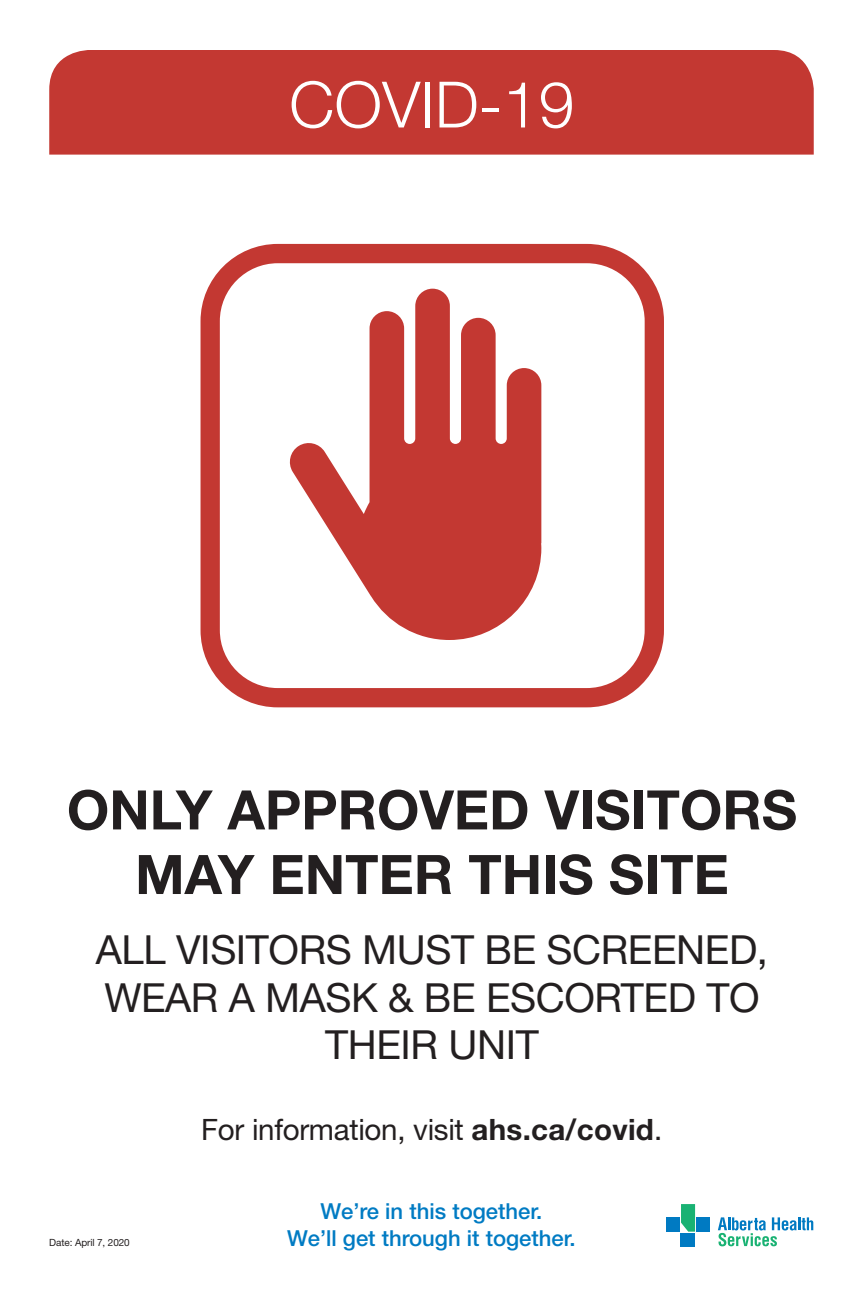
<style>
.page{position:relative;width:864px;height:1296px;background:#fff}
.page>*{position:absolute;margin:0;border:0;box-sizing:border-box;transform-origin:0 0}
.t1{font:300 64.05px "Helvetica Neue LT Std";letter-spacing:.005em;color:#fff}
.t2{font:700 54.55px/64.6px "Helvetica Neue LT Std";color:#231f20;text-align:center}
.t3{font:40.2px/47.4px "Helvetica Neue LT Std";letter-spacing:-.01em;color:#231f20;text-align:center}
.t4{font:29.5px "Helvetica Neue LT Std";letter-spacing:-.01em;color:#231f20}
.t5{font:500 22.1px/26.5px "Helvetica Neue LT Std";color:#007bc3;text-align:center}
.t6{font:9.95px "Helvetica Neue LT Std";letter-spacing:-.01em;color:#231f20}
.s1{font-weight:700}
</style>
<div class="page">
<div style="left:49px;top:50px;width:765px;height:105px;background:#c33832"></div>
<svg style="left:201px;top:244px;width:463px;height:463px"></svg>
<svg style="left:287px;top:289px;width:254px;height:351px;fill:#c33832"></svg>
<svg style="left:718px;top:1217px;width:95px;height:29px"></svg>
<div style="left:666px;top:1217px;width:14px;height:15px;background:#007ac2"></div>
<div style="left:696px;top:1217px;width:14px;height:15px;background:#007ac2"></div>
<div style="left:681px;top:1233px;width:14px;height:13px;background:#007ac2"></div>
<svg style="left:681px;top:1204px;width:14px;height:28px"></svg>
<p class="t1" style="left:289px;top:66px;width:287px">COVID-19</p>
<p class="t2" style="left:67px;top:776px;width:732px">ONLY APPROVED VISITORS<br>MAY ENTER THIS SITE</p>
<p class="t3" style="left:96px;top:926px;width:674px">ALL VISITORS MUST BE SCREENED,<br>WEAR A MASK &amp; BE ESCORTED TO<br>THEIR UNIT</p>
<p class="t6" style="left:49px;top:1237px;width:82px">Date: April 7, 2020</p>
<p class="t4" style="left:201px;top:1112px;width:463px">For information, visit <span class="s1">ahs.ca/covid</span>.</p>
<p class="t5" style="left:287px;top:1198px;width:290px">We’re in this together.<br>We’ll get through it together.</p>
</div>
